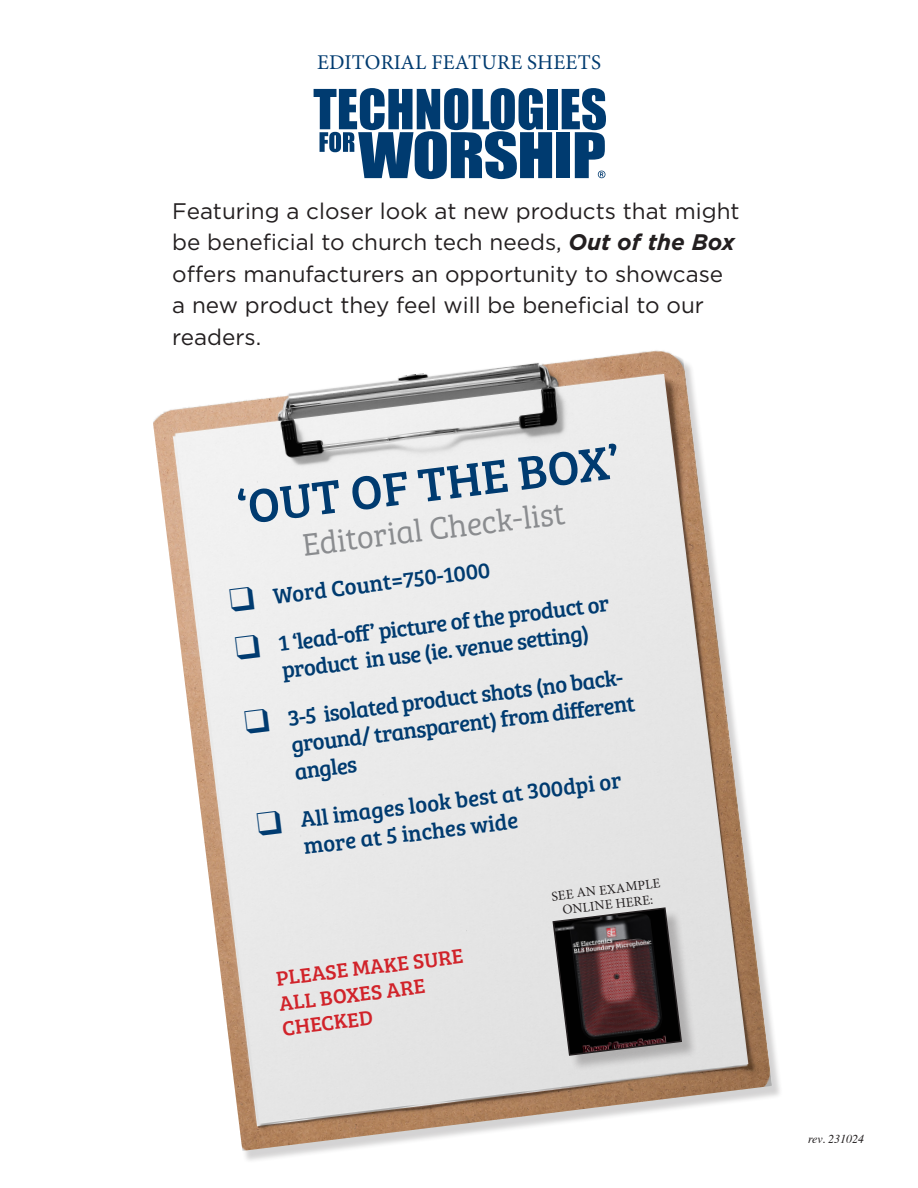
<style>
.page{position:relative;width:918px;height:1188px;background:#fff}
.page>*{position:absolute;margin:0;border:0;box-sizing:border-box;transform-origin:0 0}
.t1{font:48.6px "Bree Serif";color:#003b70}
.t2{font:32.4px "Bree Serif Lt";color:#8a8c8f}
.t3{font:22.65px/27.2px "Bree Serif";color:#003b70}
.t4{font:22.5px/31.5px "Gotham";color:#231f20}
.t5{font:21px/25.2px "Bree Serif";color:#d1232a}
.t6{font:21px "Minion Pro";letter-spacing:.01em;color:#003b70}
.t7{font:13.5px/15px "Minion Pro";color:#231f20;text-align:center}
.t8{font:italic 12px "Times";color:#231f20}
.s1{font-weight:700;font-style:italic}
</style>
<div class="page">
<div style="left:547px;top:89px;width:10px;height:40px;background:#003b70"></div>
<div style="left:556px;top:132px;width:14px;height:46px;background:#003b70"></div>
<svg style="left:314px;top:88px;width:238px;height:91px"></svg>
<svg style="left:562px;top:88px;width:44px;height:90px"></svg>
<img style="left:153px;top:350px;width:621px;height:801px">
<div style="left:555px;top:910px;width:143px;height:161px;background:#231f20;opacity:.25"></div>
<svg style="left:552px;top:907px;width:131px;height:150px;background:#554647"></svg>
<p class="t6" style="left:317px;top:48px;width:286px">EDITORIAL FEATURE SHEETS</p>
<p class="t4" style="left:172px;top:195px;width:569px">Featuring a closer look at new products that might be beneficial to church tech needs, <span class="s1">Out of the Box </span>offers manufacturers an opportunity to showcase a new product they feel will be beneficial to our readers.</p>
<p class="t1" style="left:233px;top:472px;width:387px;rotate:-7deg">‘OUT OF THE BOX’</p>
<p class="t2" style="left:300px;top:522px;width:266px;rotate:-7deg">Editorial Check-list</p>
<p class="t3" style="left:228px;top:587px;width:264px;rotate:-7deg">❑ Word Count=750-1000</p>
<p class="t3" style="left:277px;top:629px;width:334px;text-indent:-44px;rotate:-7deg">❑ 1 ‘lead-off ’ picture of the product or product in use (ie. venue sett ing)</p>
<p class="t3" style="left:286px;top:703px;width:348px;text-indent:-44px;rotate:-7deg">❑ 3-5 isolated product shots (no back&shy;ground/ transparent) from diff erent angles</p>
<p class="t3" style="left:299px;top:805px;width:325px;text-indent:-44px;rotate:-7deg">❑ All images look best at 300dpi or more at 5 inches wide</p>
<p class="t7" style="left:551px;top:889px;width:111px;rotate:-7deg">SEE AN EXAMPLE<br>ONLINE HERE:</p>
<p class="t5" style="left:275px;top:965px;width:190px;rotate:-7deg">PLEASE MAKE SURE<br>ALL BOXES ARE<br>CHECKED</p>
<p class="t8" style="left:808px;top:1129px;width:57px">rev. 231024</p>
</div>
